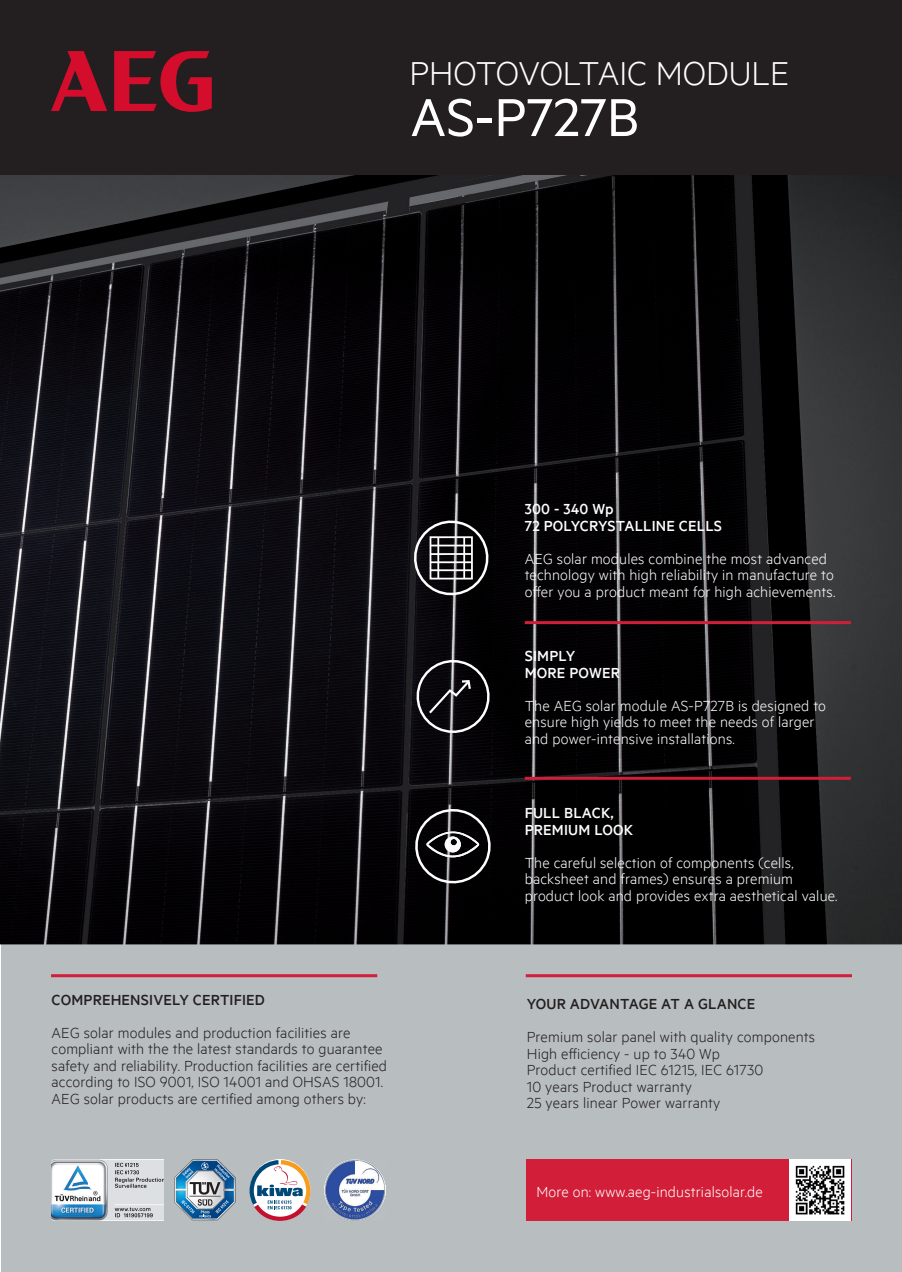
<style>
.page{position:relative;width:902px;height:1272px;background:#fff}
.page>*{position:absolute;margin:0;border:0;box-sizing:border-box;transform-origin:0 0}
.t1{font:60px "Metric";color:#fff}
.t2{font:300 37.5px "Metric";color:#fff}
.t3{font:300 16.5px/16.5px "Metric";letter-spacing:.01em;color:#fff}
.t4{font:300 16.5px/16.5px "Metric";letter-spacing:.01em;color:#231f20}
.t5{font:500 16.5px/16.5px "Metric";letter-spacing:.01em;color:#fff}
.t6{font:500 16.5px "Metric";letter-spacing:.01em;color:#231f20}
</style>
<div class="page">
<div style="left:1px;top:944px;width:900px;height:327px;background:#b8bdbf"></div>
<img style="left:0;top:174px;width:901px;height:770px">
<svg style="left:413px;top:520px;width:76px;height:75px;background:#2c2b2d"></svg>
<div style="left:429px;top:536px;width:44px;height:43px;border:2px solid #fff"></div>
<hr style="left:430px;top:544px;width:42px;height:2px;background:#fff">
<hr style="left:430px;top:553px;width:42px;height:2px;background:#fff">
<hr style="left:430px;top:561px;width:41px;height:2px;background:#fff">
<hr style="left:430px;top:569px;width:42px;height:2px;background:#fff">
<hr style="left:437px;top:537px;width:2px;height:41px;background:#fff">
<hr style="left:463px;top:537px;width:2px;height:42px;background:#fff">
<svg style="left:416px;top:659px;width:74px;height:73px;background:#2c2b2e"></svg>
<div style="left:0;top:0;width:901px;height:174px;background:#231f20"></div>
<svg style="left:51px;top:51px;width:56px;height:60px"></svg>
<svg style="left:114px;top:51px;width:98px;height:61px"></svg>
<hr style="left:524px;top:621px;width:326px;height:3px;background:#d21e38">
<hr style="left:524px;top:776px;width:326px;height:3px;background:#d21e38">
<hr style="left:51px;top:974px;width:326px;height:3px;background:#d21e38">
<hr style="left:525px;top:974px;width:326px;height:3px;background:#d21e38">
<div style="left:526px;top:1159px;width:325px;height:61px;background:#d21e38"></div>
<img style="left:789px;top:1159px;width:61px;height:61px">
<img style="left:51px;top:1159px;width:113px;height:61px">
<img style="left:325px;top:1159px;width:61px;height:61px">
<svg style="left:174px;top:1159px;width:61px;height:61px"></svg>
<svg style="left:249px;top:1160px;width:61px;height:60px"></svg>
<svg style="left:415px;top:808px;width:76px;height:75px;background:#282728"></svg>
<img style="left:426px;top:831px;width:53px;height:26px">
<img style="left:444px;top:836px;width:17px;height:16px">
<h2 class="t2" style="left:409px;top:52px;width:382px">PHOTOVOLTAIC MODULE</h2>
<h1 class="t1" style="left:410px;top:82px;width:230px">AS-P727B</h1>
<p class="t6" style="left:52px;top:989px;width:215px">COMPREHENSIVELY CERTIFIED</p>
<p class="t4" style="left:52px;top:1023px;width:337px">AEG solar modules and production facilities are compliant with the the latest standards to guarantee safety and reliability. Production facilities are certified according to ISO 9001, ISO 14001 and OHSAS 18001.<br>AEG solar products are certified among others by:</p>
<p class="t5" style="left:524px;top:500px;width:199px">300 - 340 Wp<br>72 POLYCRYSTALLINE CELLS</p>
<p class="t3" style="left:524px;top:549px;width:312px">AEG solar modules combine the most advanced technology with high reliability in manufacture to offer you a product meant for high achievements.</p>
<p class="t5" style="left:524px;top:647px;width:97px">SIMPLY<br>MORE POWER</p>
<p class="t3" style="left:524px;top:696px;width:303px">The AEG solar module AS-P727B is designed to ensure high yields to meet the needs of larger and power-intensive installations.</p>
<p class="t5" style="left:524px;top:804px;width:110px">FULL BLACK,<br>PREMIUM LOOK</p>
<p class="t3" style="left:524px;top:853px;width:314px">The careful selection of components (cells, backsheet and frames) ensures a premium product look and provides extra aesthetical value.</p>
<p class="t6" style="left:526px;top:994px;width:230px">YOUR ADVANTAGE AT A GLANCE</p>
<p class="t4" style="left:526px;top:1027px;width:290px">Premium solar panel with quality components High efficiency - up to 340 Wp<br>Product certified IEC 61215, IEC 61730<br>10 years Product warranty<br>25 years linear Power warranty</p>
<p class="t3" style="left:536px;top:1182px;width:228px">More on: www.aeg-industrialsolar.de</p>
</div>
